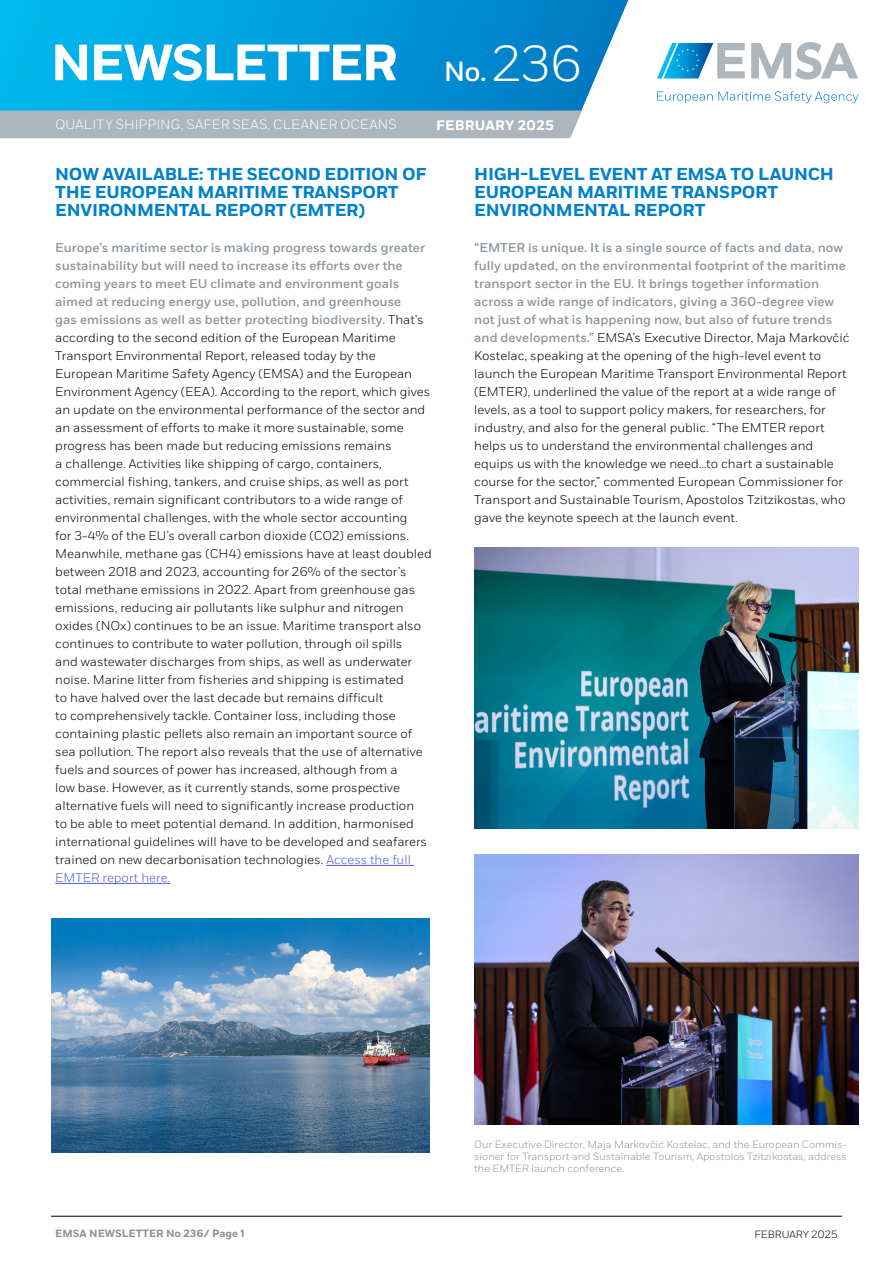
<style>
.page{position:relative;width:893px;height:1263px;background:#fff}
.page>*{position:absolute;margin:0;border:0;box-sizing:border-box;transform-origin:0 0}
.t1{font:700 50.85px "Fort";letter-spacing:-.035em;color:#fff}
.t2{font:500 27.6px "Fort";color:#fff}
.t3{font:700 17.25px/18px "Fort";letter-spacing:-.015em;color:#0081c9}
.t4{font:700 13.8px "Fort";letter-spacing:.015em;color:#fff}
.t5{font:300 13.5px "Fort";letter-spacing:.005em;color:#fff}
.t6{font:300 12.75px/18px "Fort";color:#000}
.t7{font:300 10.5px/12px "Fort";color:#8a959c;text-align:justify}
.t8{font:700 10.5px "Fort";color:#8a959c}
.t9{font:300 10.5px "Fort";color:#000}
.s1{font-weight:300;font-size:50.55px}
.s2{font-weight:500;color:#8a959c}
.s3{color:#4f5cd6}
</style>
<div class="page">
<svg style="left:0;top:0;width:629px;height:111px;background:#079edb"></svg>
<div style="left:0;top:111px;width:582px;height:27px;background:#adb6bc"></div>
<hr style="left:51px;top:1216px;width:791px;height:1px;background:#000">
<svg style="left:657px;top:91px;width:201px;height:12px"></svg>
<svg style="left:657px;top:43px;width:88px;height:36px"></svg>
<svg style="left:751px;top:42px;width:107px;height:38px"></svg>
<hr style="left:326px;top:865px;width:88px;height:1px;background:#4f5cd6">
<hr style="left:55px;top:883px;width:115px;height:1px;background:#4f5cd6">
<img style="left:51px;top:918px;width:378px;height:234px">
<img style="left:474px;top:547px;width:385px;height:281px">
<img style="left:474px;top:855px;width:385px;height:269px">
<h1 class="t1" style="left:51px;top:31px;width:349px">NEWSLETTER</h1>
<p class="t5" style="left:55px;top:117px;width:343px">QUALITY SHIPPING, SAFER SEAS, CLEANER OCEANS</p>
<h2 class="t2" style="left:444px;top:55px;width:140px">No. <span class="s1">236</span></h2>
<p class="t4" style="left:436px;top:116px;width:119px">FEBRUARY 2025</p>
<h3 class="t3" style="left:55px;top:166px;width:372px">NOW AVAILABLE: THE SECOND EDITION OF<br>THE EUROPEAN MARITIME TRANSPORT<br>ENVIRONMENTAL REPORT (EMTER)</h3>
<p class="t6" style="left:55px;top:239px;width:378px"><span class="s2">Europe’s maritime sector is making progress towards greater sustainability but will need to increase its efforts over the coming years to meet EU climate and environment goals aimed at reducing energy use, pollution, and greenhouse<br>gas emissions as well as better protecting biodiversity.</span> That’s according to the second edition of the European Maritime Transport Environmental Report, released today by the European Maritime Safety Agency (EMSA) and the European Environment Agency (EEA). According to the report, which gives an update on the environmental performance of the sector and an assessment of efforts to make it more sustainable, some progress has been made but reducing emissions remains<br>a challenge. Activities like shipping of cargo, containers, commercial fishing, tankers, and cruise ships, as well as port activities, remain significant contributors to a wide range of environmental challenges, with the whole sector accounting<br>for 3-4% of the EU’s overall carbon dioxide (CO2) emissions.<br>Meanwhile, methane gas (CH4) emissions have at least doubled between 2018 and 2023, accounting for 26% of the sector’s total methane emissions in 2022. Apart from greenhouse gas emissions, reducing air pollutants like sulphur and nitrogen oxides (NOx) continues to be an issue. Maritime transport also continues to contribute to water pollution, through oil spills<br>and wastewater discharges from ships, as well as underwater noise. Marine litter from fisheries and shipping is estimated<br>to have halved over the last decade but remains difficult<br>to comprehensively tackle. Container loss, including those containing plastic pellets also remain an important source of sea pollution. The report also reveals that the use of alternative fuels and sources of power has increased, although from a<br>low base. However, as it currently stands, some prospective alternative fuels will need to significantly increase production<br>to be able to meet potential demand. In addition, harmonised international guidelines will have to be developed and seafarers trained on new decarbonisation technologies. <span class="s3">Access the full EMTER report here.</span></p>
<h3 class="t3" style="left:474px;top:166px;width:361px">HIGH-LEVEL EVENT AT EMSA TO LAUNCH<br>EUROPEAN MARITIME TRANSPORT<br>ENVIRONMENTAL REPORT</h3>
<p class="t6" style="left:474px;top:239px;width:377px"><span class="s2">“EMTER is unique. It is a single source of facts and data, now fully updated, on the environmental footprint of the maritime transport sector in the EU. It brings together information across a wide range of indicators, giving a 360-degree view not just of what is happening now, but also of future trends and developments.”</span> EMSA’s Executive Director, Maja Markovčić Kostelac, speaking at the opening of the high-level event to launch the European Maritime Transport Environmental Report (EMTER), underlined the value of the report at a wide range of levels, as a tool to support policy makers, for researchers, for industry, and also for the general public. “The EMTER report helps us to understand the environmental challenges and equips us with the knowledge we need…to chart a sustainable course for the sector,” commented European Commissioner for Transport and Sustainable Tourism, Apostolos Tzitzikostas, who gave the keynote speech at the launch event.</p>
<p class="t7" style="left:474px;top:1138px;width:374px">Our Executive Director, Maja Markovčić Kostelac, and the European Commis&shy;sioner for Transport and Sustainable Tourism, Apostolos Tzitzikostas, address the EMTER launch conference.</p>
<p class="t8" style="left:55px;top:1227px;width:191px">EMSA NEWSLETTER No 236/ Page 1</p>
<p class="t9" style="left:754px;top:1228px;width:84px">FEBRUARY 2025</p>
</div>
